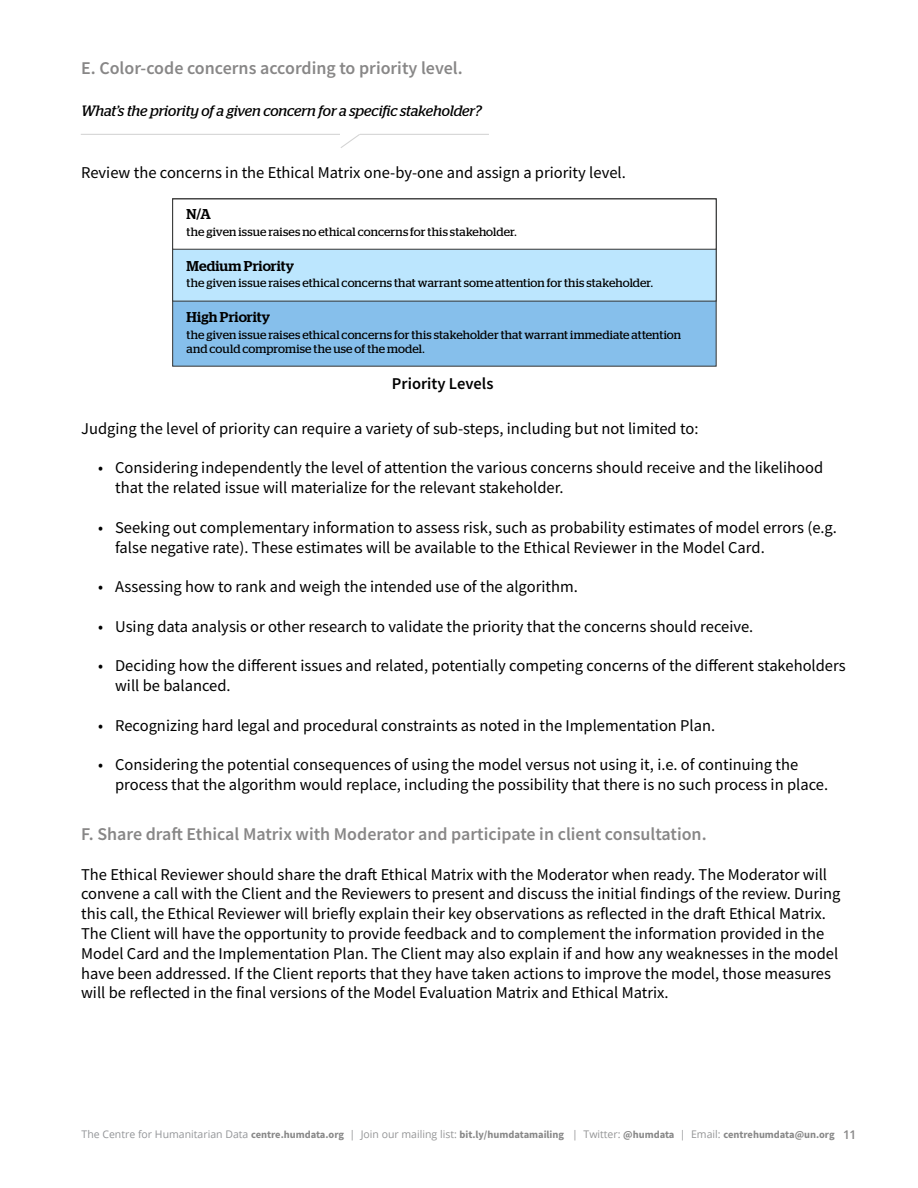
<style>
.page{position:relative;width:918px;height:1188px;background:#fff}
.page>*{position:absolute;margin:0;border:0;box-sizing:border-box;transform-origin:0 0}
.t1{font:600 18px "Source Sans Pro";color:#888787}
.t2{font:16.5px/19.8px "Source Sans Pro";color:#000}
.t3{font:600 16.5px "Source Sans Pro";color:#000101}
.t4{font:italic 15px "Stag";color:#000}
.t5{font:500 14.25px "Stag";letter-spacing:.015em;color:#000}
.t6{font:12px/14.4px "Stag";letter-spacing:.01em;color:#000}
.t7{font:700 10.5px "Source Sans Pro";color:#888}
.s1{font-family:"Open Sans";font-weight:400;color:#939598}
.s2{font-family:"Open Sans";font-weight:400;color:#949596}
.s3{font-family:"Open Sans";font-weight:600;font-size:12px;color:#888787}
</style>
<div class="page">
<div style="left:172px;top:199px;width:544px;height:167px;background:#86bfeb"></div>
<div style="left:172px;top:199px;width:544px;height:102px;background:#bce6fe"></div>
<div style="left:172px;top:199px;width:544px;height:51px;background:#fff;border:1px solid #343433"></div>
<hr style="left:81px;top:134px;width:408px;height:1px;background:#d3d3d3">
<svg style="left:340px;top:134px;width:19px;height:14px"></svg>
<p class="t1" style="left:81px;top:56px;width:383px">E. Color-code concerns according to priority level.</p>
<p class="t4" style="left:81px;top:102px;width:402px">What’s the priority of a given concern for a specific stakeholder?</p>
<p class="t2" style="left:81px;top:163px;width:546px">Review the concerns in the Ethical Matrix one-by-one and assign a priority level.</p>
<p class="t5" style="left:187px;top:206px;width:26px">N/A</p>
<p class="t6" style="left:187px;top:224px;width:332px">the given issue raises no ethical concerns for this stakeholder.</p>
<p class="t5" style="left:187px;top:257px;width:109px">Medium Priority</p>
<p class="t6" style="left:187px;top:276px;width:468px">the given issue raises ethical concerns that warrant some attention for this stakeholder.</p>
<p class="t5" style="left:187px;top:309px;width:85px">High Priority</p>
<p class="t6" style="left:187px;top:327px;width:496px">the given issue raises ethical concerns for this stakeholder that warrant immediate attention and could compromise the use of the model.</p>
<p class="t3" style="left:392px;top:373px;width:103px">Priority Levels</p>
<p class="t2" style="left:81px;top:418px;width:619px">Judging the level of priority can require a variety of sub-steps, including but not limited to:</p>
<p class="t2" style="left:115px;top:458px;width:710px;text-indent:-17px">• Considering independently the level of attention the various concerns should receive and the likelihood that the related issue will materialize for the relevant stakeholder.</p>
<p class="t2" style="left:115px;top:517px;width:723px;text-indent:-17px">• Seeking out complementary information to assess risk, such as probability estimates of model errors (e.g. false negative rate). These estimates will be available to the Ethical Reviewer in the Model Card.</p>
<p class="t2" style="left:98px;top:577px;width:481px">• Assessing how to rank and weigh the intended use of the algorithm.</p>
<p class="t2" style="left:98px;top:616px;width:657px">• Using data analysis or other research to validate the priority that the concerns should receive.</p>
<p class="t2" style="left:115px;top:656px;width:732px;text-indent:-17px">• Deciding how the different issues and related, potentially competing concerns of the different stakeholders will be balanced.</p>
<p class="t2" style="left:98px;top:715px;width:619px">• Recognizing hard legal and procedural constraints as noted in the Implementation Plan.</p>
<p class="t2" style="left:115px;top:755px;width:715px;text-indent:-17px">• Considering the potential consequences of using the model versus not using it, i.e. of continuing the process that the algorithm would replace, including the possibility that there is no such process in place.</p>
<p class="t1" style="left:81px;top:822px;width:627px">F. Share draft Ethical Matrix with Moderator and participate in client consultation.</p>
<p class="t2" style="left:81px;top:864px;width:761px">The Ethical Reviewer should share the draft Ethical Matrix with the Moderator when ready. The Moderator will convene a call with the Client and the Reviewers to present and discuss the initial findings of the review. During this call, the Ethical Reviewer will briefly explain their key observations as reflected in the draft Ethical Matrix.<br>The Client will have the opportunity to provide feedback and to complement the information provided in the Model Card and the Implementation Plan. The Client may also explain if and how any weaknesses in the model have been addressed. If the Client reports that they have taken actions to improve the model, those measures will be reflected in the final versions of the Model Evaluation Matrix and Ethical Matrix.</p>
<p class="t7" style="left:82px;top:1127px;width:776px"><span class="s1">The Centre for Humanitarian Data</span> centre.humdata.org <span class="s2">| Join our mailing list:</span> bit.ly/humdatamailing <span class="s2">| Twitter:</span> @humdata <span class="s2">| Email:</span> centrehumdata@un.org <span class="s3">11</span></p>
</div>
